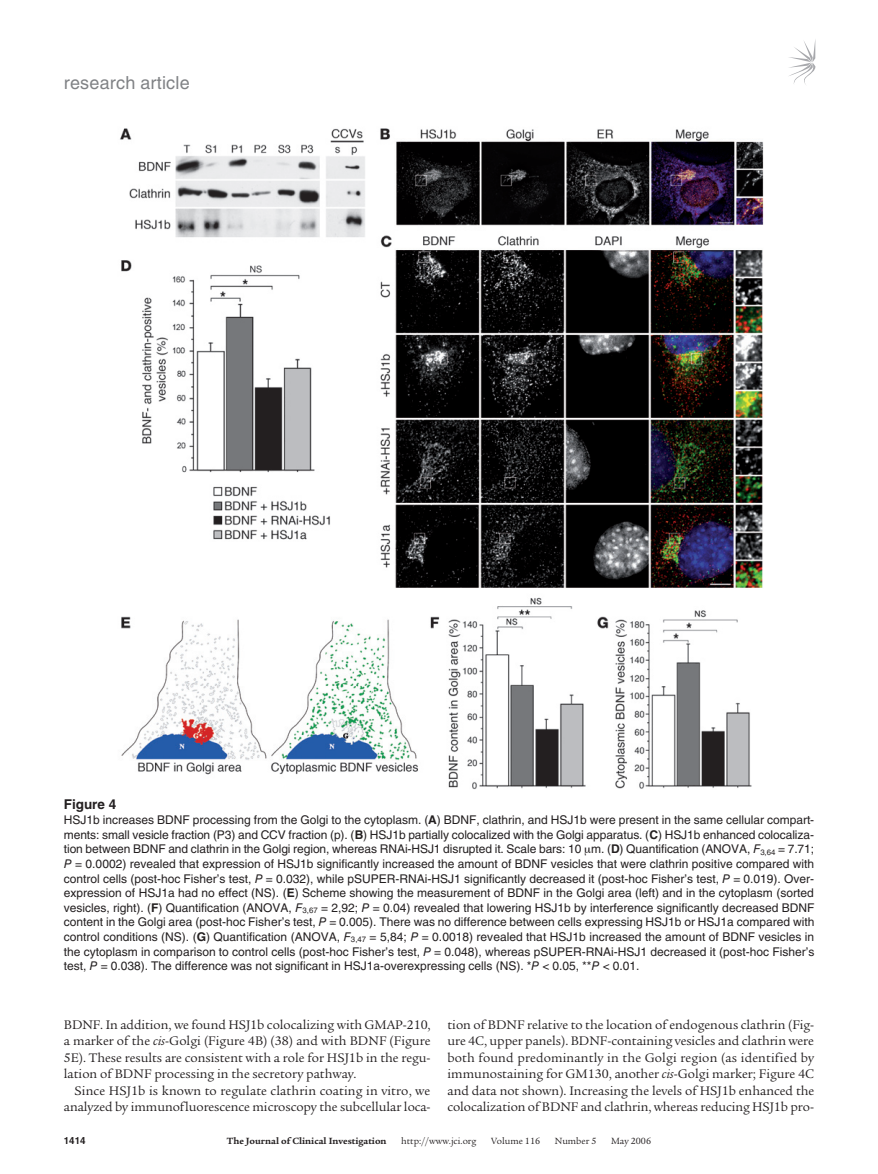
<style>
.page{position:relative;width:878px;height:1174px;background:#fff}
.page>*{position:absolute;margin:0;border:0;box-sizing:border-box;transform-origin:0 0}
.t1{font:18px "Helvetica LT Std";letter-spacing:.01em;color:#808285}
.t2{font:13.5px/16.5px "Legacy Serif Std";letter-spacing:-.005em;color:#231f20;text-align:justify}
.t3{font:700 13.5px "Helvetica LT Std";color:#231f20}
.t4{font:12px/14.7px "Helvetica LT Std";color:#231f20;text-align:justify}
.t5{font:9.75px "Legacy Serif Std";color:#231f20}
.t6{font:700 9.75px "Legacy Serif Std";color:#231f20}
.t7{font:700 9.75px "Helvetica LT Std";color:#231f20}
.s1{font-weight:700}
.s2{font-style:italic}
</style>
<div class="page">
<svg style="left:789px;top:41px;width:26px;height:44px"></svg>
<img style="left:120px;top:128px;width:644px;height:662px">
<h1 class="t1" style="left:64px;top:72px;width:127px">research article</h1>
<p class="t3" style="left:64px;top:796px;width:54px">Figure 4</p>
<p class="t4" style="left:64px;top:812px;width:752px">HSJ1b increases BDNF processing from the Golgi to the cytoplasm. (<span class="s1">A</span>) BDNF, clathrin, and HSJ1b were present in the same cellular compart&shy;ments: small vesicle fraction (P3) and CCV fraction (p). (<span class="s1">B</span>) HSJ1b partially colocalized with the Golgi apparatus. (<span class="s1">C</span>) HSJ1b enhanced colocaliza&shy;tion between BDNF and clathrin in the Golgi region, whereas RNAi-HSJ1 disrupted it. Scale bars: 10 m. (<span class="s1">D</span>) Quantification (ANOVA, <span class="s2">F</span><sub>3,64</sub> = 7.71; <span class="s2">P</span> = 0.0002) revealed that expression of HSJ1b significantly increased the amount of BDNF vesicles that were clathrin positive compared with control cells (post-hoc Fisher’s test, <span class="s2">P</span> = 0.032), while pSUPER-RNAi-HSJ1 significantly decreased it (post-hoc Fisher’s test, <span class="s2">P</span> = 0.019). Over&shy;expression of HSJ1a had no effect (NS). (<span class="s1">E</span>) Scheme showing the measurement of BDNF in the Golgi area (left) and in the cytoplasm (sorted vesicles, right). (<span class="s1">F</span>) Quantification (ANOVA, <span class="s2">F</span><sub>3,67</sub> = 2,92; <span class="s2">P</span> = 0.04) revealed that lowering HSJ1b by interference significantly decreased BDNF content in the Golgi area (post-hoc Fisher’s test, <span class="s2">P</span> = 0.005). There was no difference between cells expressing HSJ1b or HSJ1a compared with control conditions (NS). (<span class="s1">G</span>) Quantification (ANOVA, <span class="s2">F</span><sub>3,47</sub> = 5,84; <span class="s2">P</span> = 0.0018) revealed that HSJ1b increased the amount of BDNF vesicles in the cytoplasm in comparison to control cells (post-hoc Fisher’s test, <span class="s2">P</span> = 0.048), whereas pSUPER-RNAi-HSJ1 decreased it (post-hoc Fisher’s test, <span class="s2">P</span> = 0.038). The difference was not significant in HSJ1a-overexpressing cells (NS). *<span class="s2">P</span> &lt; 0.05, **<span class="s2">P</span> &lt; 0.01.</p>
<p class="t2" style="left:64px;top:1016px;width:368px">BDNF. In addition, we found HSJ1b colocalizing with GMAP-210, a marker of the <span class="s2">cis</span>-Golgi (Figure 4B) (38) and with BDNF (Figure 5E). These results are consistent with a role for HSJ1b in the regu&shy;lation of BDNF processing in the secretory pathway.</p>
<p class="t2" style="left:64px;top:1082px;width:368px;text-align:right">Since HSJ1b is known to regulate clathrin coating in vitro, we analyzed by immunofluorescence microscopy the subcellular loca-</p>
<p class="t2" style="left:447px;top:1016px;width:368px">tion of BDNF relative to the location of endogenous clathrin (Fig&shy;ure 4C, upper panels). BDNF-containing vesicles and clathrin were both found predominantly in the Golgi region (as identified by immunostaining for GM130, another <span class="s2">cis</span>-Golgi marker; Figure 4C and data not shown). Increasing the levels of HSJ1b enhanced the colocalization of BDNF and clathrin, whereas reducing HSJ1b pro-</p>
<p class="t7" style="left:64px;top:1134px;width:23px">1414</p>
<p class="t6" style="left:227px;top:1135px;width:161px">The Journal of Clinical Investigation</p>
<p class="t5" style="left:401px;top:1135px;width:77px">http://www.jci.org</p>
<p class="t5" style="left:491px;top:1135px;width:50px">Volume 116</p>
<p class="t5" style="left:555px;top:1135px;width:43px">Number 5</p>
<p class="t5" style="left:611px;top:1135px;width:41px">May 2006</p>
</div>
